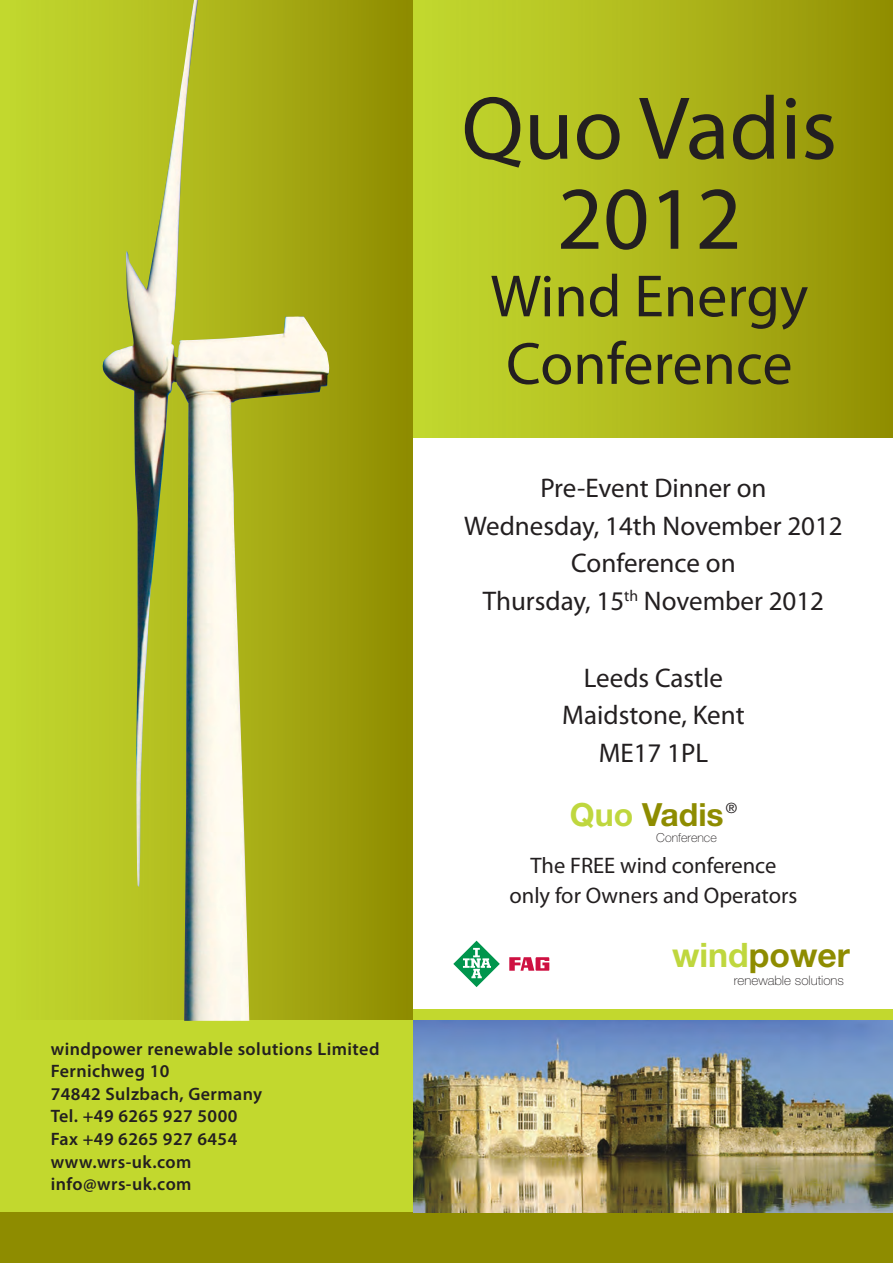
<style>
.page{position:relative;width:893px;height:1263px;background:#fff}
.page>*{position:absolute;margin:0;border:0;box-sizing:border-box;transform-origin:0 0}
.Title_Subhead{font:90px "Myriad Pro";color:#231f20}
.Title_Subhead-2{font:60px/67.5px "Myriad Pro";color:#231f20}
.t1{font:700 33.75px "Helvetica Neue";color:#8e8c00}
.t2{font:700 31.95px "Helvetica Neue";color:#8e8c00}
.Title_Subhead-3{font:27px "Myriad Pro";color:#231f20}
.Title_Subhead-4{font:22.5px "Myriad Pro";color:#231f20}
.Address{font:600 18px "Myriad Pro";letter-spacing:.025em;color:#231f20}
.t3{font:14.25px "Helvetica Neue";color:#231f20}
.t4{font:100 13.05px "Helvetica Neue";color:#231f20}
.t5{font:100 12.45px "Helvetica Neue";color:#231f20}
.s1{color:#bfd73e}
</style>
<div class="page">
<div style="left:114px;top:1009px;width:778px;height:11px;background:#c2d82e"></div>
<div style="left:412px;top:0;width:480px;height:438px;background:linear-gradient(to right,#c6dc32,#959204)"></div>
<svg style="left:0;top:0;width:412px;height:1020px;background:#abb519"></svg>
<div style="left:0;top:1020px;width:413px;height:199px;background:#c2d82e"></div>
<img style="left:102px;top:0;width:227px;height:1020px">
<div style="left:0;top:1211px;width:892px;height:51px;background:#8e8c00"></div>
<svg style="left:453px;top:940px;width:46px;height:46px"></svg>
<svg style="left:509px;top:957px;width:40px;height:13px"></svg>
<img style="left:413px;top:1020px;width:479px;height:191px">
<p class="Address" style="left:51px;top:1037px;width:330px">windpower renewable solutions Limited</p>
<p class="Address" style="left:51px;top:1059px;width:120px">Fernichweg 10</p>
<p class="Address" style="left:51px;top:1082px;width:213px">74842 Sulzbach, Germany</p>
<p class="Address" style="left:51px;top:1104px;width:188px">Tel. +49 6265 927 5000</p>
<p class="Address" style="left:51px;top:1127px;width:188px">Fax +49 6265 927 6454</p>
<p class="Address" style="left:51px;top:1149px;width:142px">www.wrs-uk.com</p>
<p class="Address" style="left:51px;top:1172px;width:142px">info@wrs-uk.com</p>
<p class="Title_Subhead" style="left:461px;top:73px;width:377px">Quo Vadis</p>
<p class="Title_Subhead" style="left:556px;top:163px;width:186px">2012</p>
<p class="Title_Subhead-2" style="left:490px;top:261px;width:319px">Wind Energy<br>Conference</p>
<p class="Title_Subhead-3" style="left:540px;top:471px;width:228px">Pre-Event Dinner on</p>
<p class="Title_Subhead-3" style="left:464px;top:509px;width:380px">Wednesday, 14th November 2012</p>
<p class="Title_Subhead-3" style="left:571px;top:546px;width:166px">Conference on</p>
<p class="Title_Subhead-3" style="left:482px;top:584px;width:343px">Thursday, 15<sup>th</sup> November 2012</p>
<p class="Title_Subhead-3" style="left:583px;top:660px;width:141px">Leeds Castle</p>
<p class="Title_Subhead-3" style="left:562px;top:698px;width:184px">Maidstone, Kent</p>
<p class="Title_Subhead-3" style="left:598px;top:735px;width:111px">ME17 1PL</p>
<p class="t2" style="left:569px;top:794px;width:155px"><span class="s1">Quo</span> Vadis</p>
<p class="t3" style="left:725px;top:799px;width:13px">®</p>
<p class="Title_Subhead-4" style="left:530px;top:851px;width:247px">The FREE wind conference</p>
<p class="Title_Subhead-4" style="left:509px;top:881px;width:289px">only for Owners and Operators</p>
<p class="t5" style="left:656px;top:830px;width:62px">Conference</p>
<p class="t1" style="left:671px;top:933px;width:179px"><span class="s1">wind</span>power</p>
<p class="t4" style="left:733px;top:972px;width:112px">renewable solutions</p>
</div>
